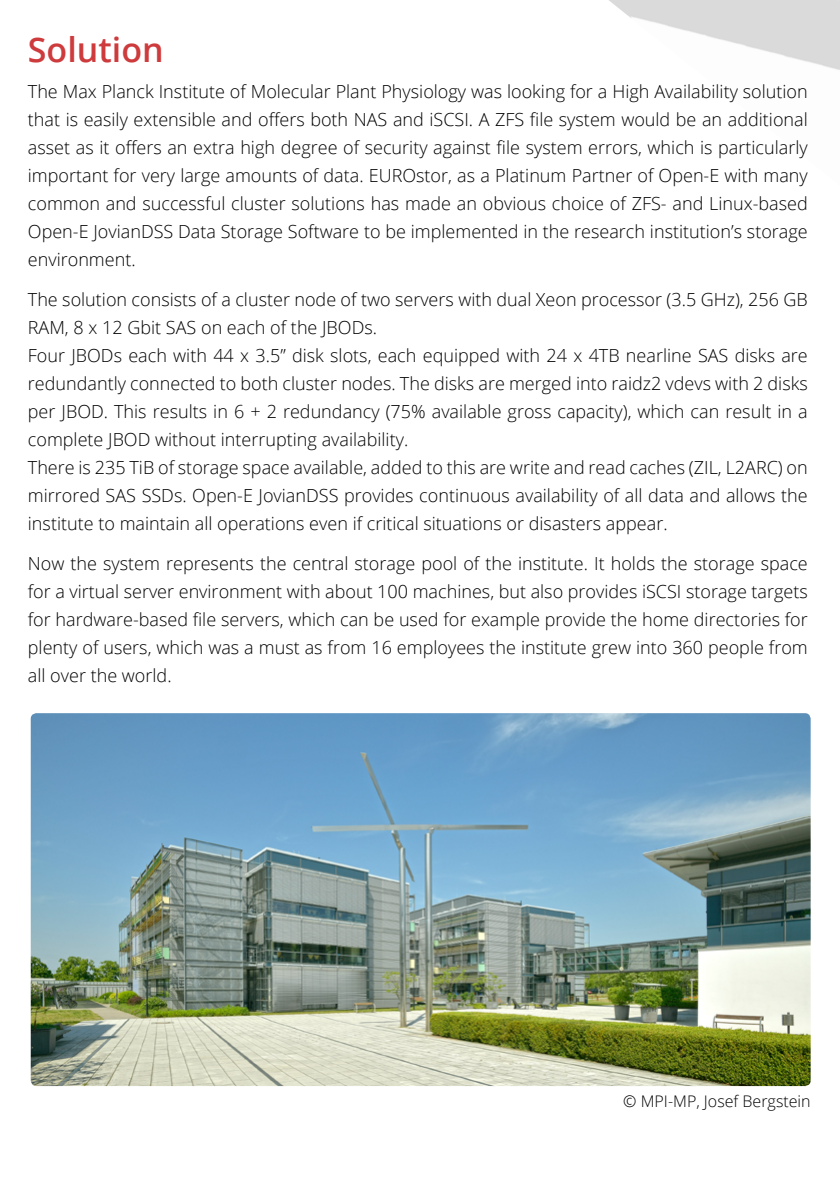
<style>
.page{position:relative;width:840px;height:1191px;background:#fff}
.page>*{position:absolute;margin:0;border:0;box-sizing:border-box;transform-origin:0 0}
.t1{font:600 34px "Open Sans";color:#ce3b3d}
.t2{font:300 18px/28px "Open Sans";color:#000;text-align:justify}
.t3{font:300 16px "Open Sans";color:#000}
</style>
<div class="page">
<img style="left:31px;top:713px;width:779px;height:373px">
<h1 class="t1" style="left:28px;top:26px;width:137px">Solution</h1>
<p class="t2" style="left:28px;top:77px;width:781px">The Max Planck Institute of Molecular Plant Physiology was looking for a High Availability solution that is easily extensible and offers both NAS and iSCSI. A ZFS file system would be an additional asset as it offers an extra high degree of security against file system errors, which is particularly important for very large amounts of data. EUROstor, as a Platinum Partner of Open-E with many common and successful cluster solutions has made an obvious choice of ZFS- and Linux-based Open-E JovianDSS Data Storage Software to be implemented in the research institution’s storage environment.</p>
<p class="t2" style="left:28px;top:285px;width:781px;text-align:left">The solution consists of a cluster node of two servers with dual Xeon processor (3.5 GHz), 256 GB RAM, 8 x 12 Gbit SAS on each of the JBODs.<br>Four JBODs each with 44 x 3.5” disk slots, each equipped with 24 x 4TB nearline SAS disks are redundantly connected to both cluster nodes. The disks are merged into raidz2 vdevs with 2 disks per JBOD. This results in 6 + 2 redundancy (75% available gross capacity), which can result in a complete JBOD without interrupting availability.<br>There is 235 TiB of storage space available, added to this are write and read caches (ZIL, L2ARC) on mirrored SAS SSDs. Open-E JovianDSS provides continuous availability of all data and allows the institute to maintain all operations even if critical situations or disasters appear.</p>
<p class="t2" style="left:28px;top:549px;width:781px">Now the system represents the central storage pool of the institute. It holds the storage space for a virtual server environment with about 100 machines, but also provides iSCSI storage targets for hardware-based file servers, which can be used for example provide the home directories for plenty of users, which was a must as from 16 employees the institute grew into 360 people from all over the world.</p>
<p class="t3" style="left:623px;top:1090px;width:189px">© MPI-MP, Josef Bergstein</p>
</div>
